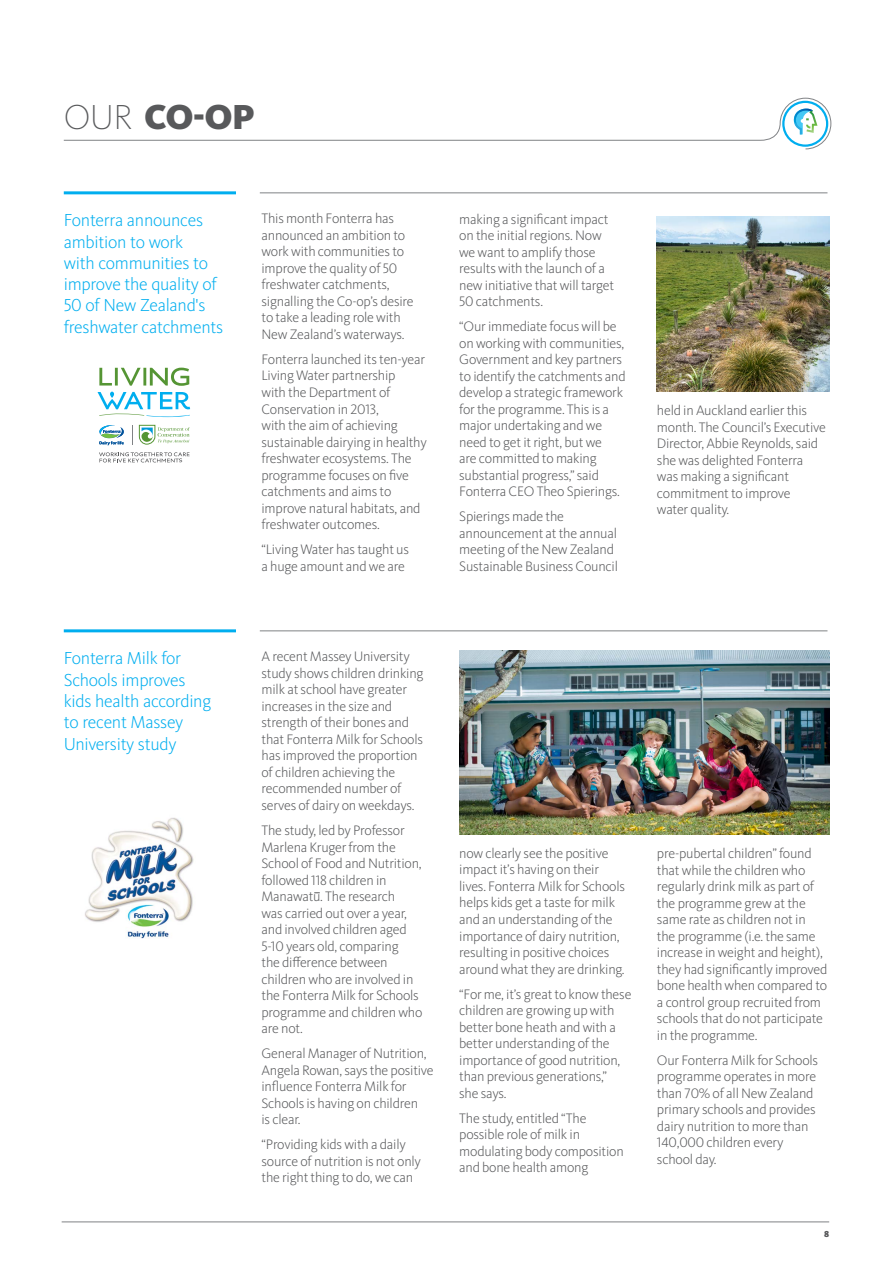
<style>
.page{position:relative;width:893px;height:1263px;background:#fff}
.page>*{position:absolute;margin:0;border:0;box-sizing:border-box;transform-origin:0 0}
.t1{font:900 36px "Kievit OT";color:#58595b}
.t2{font:300 18px/21.3px "Kievit OT";letter-spacing:-.015em;color:#00aeef}
.t3{font:300 14.25px/16.5px "Kievit OT";letter-spacing:-.015em;color:#58595b}
.t4{font:900 9px "Kievit OT";color:#58595b}
.s1{font-weight:200}
</style>
<div class="page">
<hr style="left:62px;top:1221px;width:767px;height:1px;background:#808285">
<svg style="left:63px;top:97px;width:769px;height:53px"></svg>
<div style="left:782px;top:101px;width:46px;height:46px;border:2px solid #00aeef;border-radius:50%"></div>
<hr style="left:64px;top:191px;width:172px;height:3px;background:#00aeef">
<hr style="left:64px;top:629px;width:172px;height:3px;background:#00aeef">
<hr style="left:260px;top:192px;width:567px;height:1px;background:#808285">
<hr style="left:260px;top:630px;width:567px;height:1px;background:#808285">
<img style="left:657px;top:216px;width:172px;height:176px">
<img style="left:459px;top:651px;width:370px;height:183px">
<img style="left:85px;top:817px;width:109px;height:122px">
<svg style="left:99px;top:425px;width:25px;height:20px"></svg>
<svg style="left:139px;top:425px;width:51px;height:19px"></svg>
<svg style="left:99px;top:452px;width:91px;height:10px"></svg>
<svg style="left:132px;top:425px;width:1px;height:19px"></svg>
<svg style="left:99px;top:368px;width:90px;height:18px"></svg>
<svg style="left:98px;top:392px;width:92px;height:26px"></svg>
<h1 class="t1" style="left:64px;top:95px;width:192px"><span class="s1">OUR</span> CO-OP</h1>
<p class="t2" style="left:64px;top:210px;width:161px">Fonterra announces ambition to work<br>with communities to improve the quality of<br>50 of New Zealand's freshwater catchments</p>
<p class="t3" style="left:261px;top:211px;width:154px">This month Fonterra has announced an ambition to work with communities to improve the quality of 50 freshwater catchments, signalling the Co‑op’s desire to take a leading role with<br>New Zealand’s waterways.</p>
<p class="t3" style="left:261px;top:351px;width:167px">Fonterra launched its ten‑year<br>Living Water partnership<br>with the Department of<br>Conservation in 2013,<br>with the aim of achieving sustainable dairying in healthy freshwater ecosystems. The programme focuses on five catchments and aims to improve natural habitats, and freshwater outcomes.</p>
<p class="t3" style="left:261px;top:541px;width:149px">“Living Water has taught us a huge amount and we are</p>
<p class="t3" style="left:459px;top:211px;width:156px">making a significant impact on the initial regions. Now we want to amplify those results with the launch of a new initiative that will target<br>50 catchments.</p>
<p class="t3" style="left:459px;top:318px;width:168px">“Our immediate focus will be on working with communities,<br>Government and key partners to identify the catchments and develop a strategic framework for the programme. This is a major undertaking and we need to get it right, but we<br>are committed to making substantial progress,” said<br>Fonterra CEO Theo Spierings.</p>
<p class="t3" style="left:459px;top:508px;width:160px">Spierings made the announcement at the annual meeting of the New Zealand<br>Sustainable Business Council</p>
<p class="t3" style="left:657px;top:402px;width:170px">held in Auckland earlier this month. The Council’s Executive<br>Director, Abbie Reynolds, said she was delighted Fonterra was making a significant commitment to improve<br>water quality.</p>
<p class="t2" style="left:64px;top:648px;width:149px">Fonterra Milk for<br>Schools improves kids health according to recent Massey<br>University study</p>
<p class="t3" style="left:261px;top:649px;width:164px">A recent Massey University study shows children drinking milk at school have greater increases in the size and strength of their bones and that Fonterra Milk for Schools has improved the proportion of children achieving the recommended number of serves of dairy on weekdays.</p>
<p class="t3" style="left:261px;top:822px;width:162px">The study, led by Professor<br>Marlena Kruger from the<br>School of Food and Nutrition, followed 118 children in<br>Manawatu. The research<br>was carried out over a year, and involved children aged<br>5‑10 years old, comparing<br>the difference between children who are involved in the Fonterra Milk for Schools programme and children who are not.</p>
<p class="t3" style="left:261px;top:1045px;width:174px">General Manager of Nutrition,<br>Angela Rowan, says the positive influence Fonterra Milk for<br>Schools is having on children<br>is clear.</p>
<p class="t3" style="left:261px;top:1136px;width:161px">“Providing kids with a daily source of nutrition is not only the right thing to do, we can</p>
<p class="t3" style="left:459px;top:845px;width:167px">now clearly see the positive impact it’s having on their lives. Fonterra Milk for Schools helps kids get a taste for milk and an understanding of the importance of dairy nutrition, resulting in positive choices around what they are drinking.</p>
<p class="t3" style="left:459px;top:986px;width:174px">“For me, it’s great to know these children are growing up with better bone heath and with a better understanding of the importance of good nutrition, than previous generations,”<br>she says.</p>
<p class="t3" style="left:459px;top:1110px;width:166px">The study, entitled “The possible role of milk in modulating body composition and bone health among</p>
<p class="t3" style="left:657px;top:845px;width:172px">pre-pubertal children” found that while the children who regularly drink milk as part of the programme grew at the same rate as children not in the programme (i.e. the same increase in weight and height), they had significantly improved bone health when compared to a control group recruited from schools that do not participate in the programme.</p>
<p class="t3" style="left:657px;top:1052px;width:163px">Our Fonterra Milk for Schools programme operates in more than 70% of all New Zealand primary schools and provides dairy nutrition to more than<br>140,000 children every school day.</p>
<p class="t4" style="left:824px;top:1228px;width:7px">8</p>
</div>
